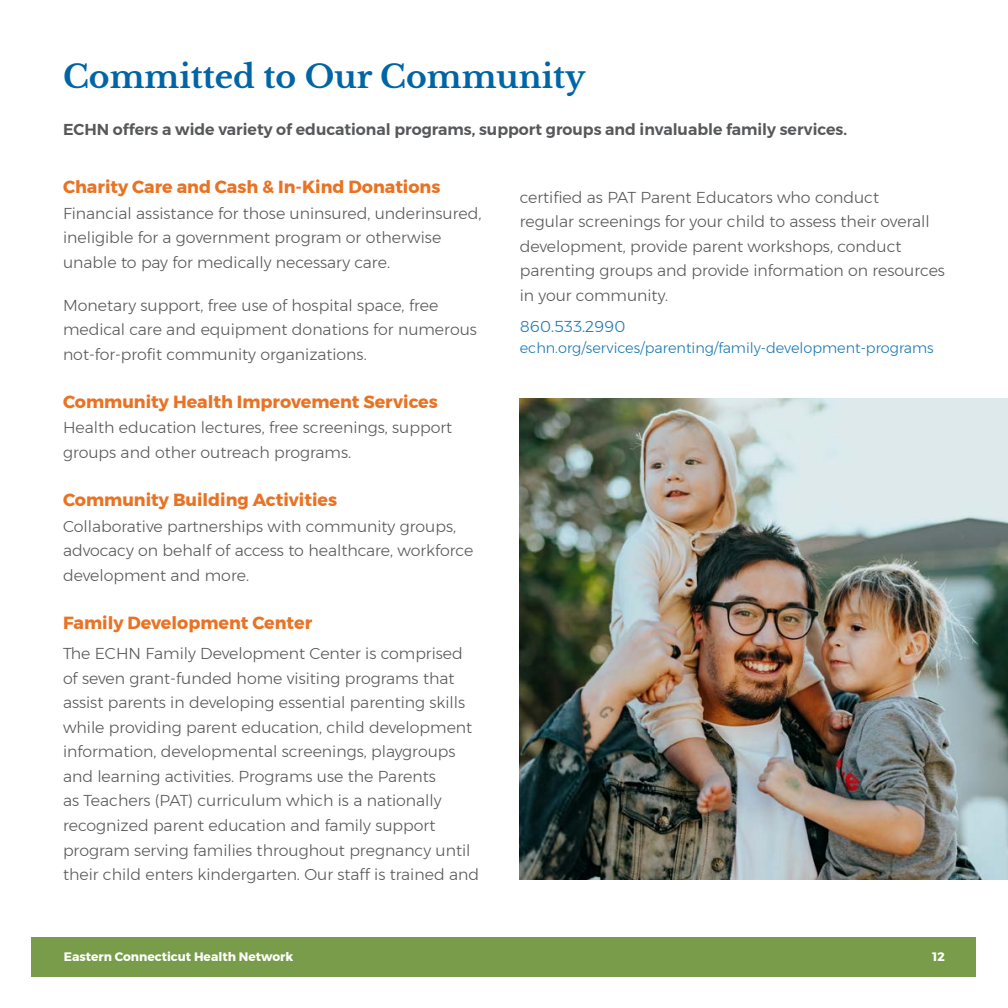
<style>
.page{position:relative;width:1008px;height:1008px;background:#fff}
.page>*{position:absolute;margin:0;border:0;box-sizing:border-box;transform-origin:0 0}
.t1{font:700 31.5px "Libre Baskerville";color:#0065a4}
.t2{font:700 17.5px "Montserrat";color:#e97324}
.t3{font:300 15.75px/24.5px "Montserrat";color:#57585a}
.t4{font:600 15.75px "Montserrat";color:#57585a}
.t5{font:300 15.75px "Montserrat";color:#1b78b2}
.t6{font:300 14.35px "Montserrat";color:#1b78b2}
.t7{font:700 12.25px "Montserrat";color:#fff}
.t8{font:700 7.17px "Montserrat";color:#fff}
</style>
<div class="page">
<div style="left:32px;top:937px;width:944px;height:40px;background:#789c4a"></div>
<img style="left:520px;top:398px;width:488px;height:482px">
<p class="t1" style="left:63px;top:58px;width:524px">Committed to Our Community</p>
<p class="t4" style="left:63px;top:117px;width:786px">ECHN offers a wide variety of educational programs, support groups and invaluable family services.</p>
<p class="t2" style="left:63px;top:173px;width:379px">Charity Care and Cash &amp; In-Kind Donations</p>
<p class="t3" style="left:63px;top:201px;width:420px">Financial assistance for those uninsured, underinsured, ineligible for a government program or otherwise unable to pay for medically necessary care.</p>
<p class="t3" style="left:63px;top:293px;width:415px">Monetary support, free use of hospital space, free medical care and equipment donations for numerous not-for-profit community organizations.</p>
<p class="t2" style="left:63px;top:388px;width:376px">Community Health Improvement Services</p>
<p class="t3" style="left:63px;top:415px;width:391px">Health education lectures, free screenings, support groups and other outreach programs.</p>
<p class="t2" style="left:63px;top:486px;width:276px">Community Building Activities</p>
<p class="t3" style="left:63px;top:513px;width:412px">Collaborative partnerships with community groups, advocacy on behalf of access to healthcare, workforce development and more.</p>
<p class="t2" style="left:63px;top:608px;width:251px">Family Development Center</p>
<p class="t3" style="left:63px;top:641px;width:418px">The ECHN Family Development Center is comprised of seven grant-funded home visiting programs that assist parents in developing essential parenting skills while providing parent education, child development information, developmental screenings, playgroups and learning activities. Programs use the Parents<br>as Teachers (PAT) curriculum which is a nationally recognized parent education and family support program serving families throughout pregnancy until their child enters kindergarten. Our staff is trained and</p>
<p class="t3" style="left:520px;top:185px;width:427px">certified as PAT Parent Educators who conduct<br>regular screenings for your child to assess their overall development, provide parent workshops, conduct parenting groups and provide information on resources in your community.</p>
<p class="t5" style="left:520px;top:314px;width:107px">860.533.2990</p>
<p class="t6" style="left:520px;top:337px;width:416px">echn.org/services/parenting/family-development-programs</p>
<p class="t7" style="left:110px;top:947px;width:152px">Making Healthy Happen</p>
<p class="t8" style="left:261px;top:947px;width:13px">SM</p>
<p class="t7" style="left:63px;top:947px;width:232px">13Eastern Connecticut Health Network</p>
<p class="t7" style="left:933px;top:947px;width:14px">12</p>
</div>
